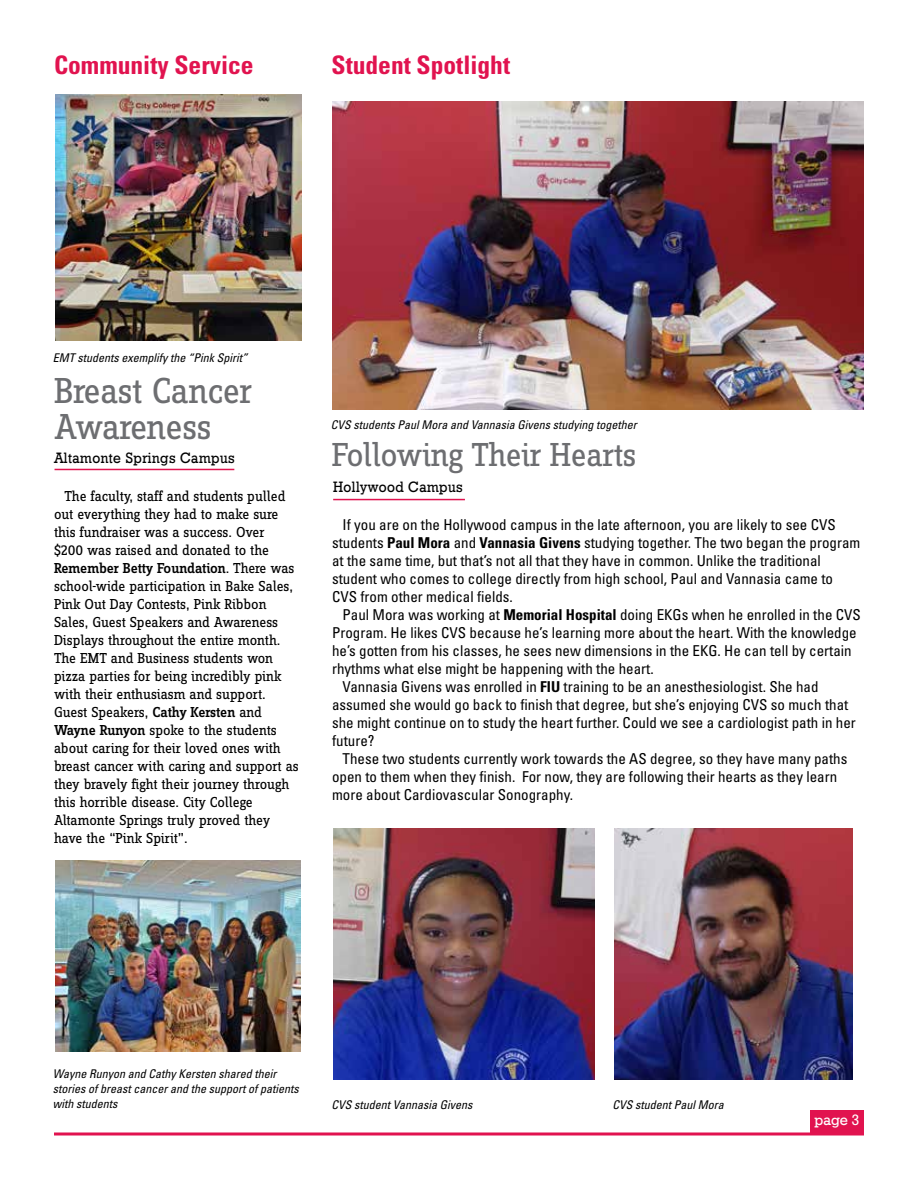
<style>
.page{position:relative;width:918px;height:1188px;background:#fff}
.page>*{position:absolute;margin:0;border:0;box-sizing:border-box;transform-origin:0 0}
.t1{font:37.5px/36px "Zine Slab Dis";letter-spacing:-.015em;color:#6d6e71}
.t2{font:34.5px "Zine Slab Dis";letter-spacing:-.01em;color:#6d6e71}
.t3{font:700 condensed 25.5px "Univers";color:#e1134f}
.t4{font:condensed 15px/18px "Univers";color:#000}
.t5{font:15px/18px "Zine Slab Dis";color:#000}
.t6{font:15px "Geometric Slab 712 BT Medium A";letter-spacing:.03em;color:#000;scale:.95 1}
.t7{font:15px "Geometric Slab 712 BT Medium A";color:#fff}
.t8{font:italic condensed 12px/15px "Univers";color:#000}
.s1{font-weight:500}
.s2{font-weight:700}
</style>
<div class="page">
<svg style="left:54px;top:1132px;width:810px;height:4px;background:#e84d7a"></svg>
<div style="left:810px;top:1110px;width:54px;height:24px;background:#e1134f"></div>
<img style="left:333px;top:828px;width:262px;height:252px">
<img style="left:56px;top:94px;width:245px;height:247px">
<hr style="left:333px;top:499px;width:132px;height:1px;background:#e1134f">
<img style="left:614px;top:828px;width:238px;height:252px">
<img style="left:332px;top:101px;width:532px;height:308px">
<hr style="left:55px;top:469px;width:179px;height:1px;background:#e1134f">
<img style="left:55px;top:860px;width:246px;height:191px">
<h3 class="t3" style="left:54px;top:49px;width:201px">Community Service</h3>
<h3 class="t3" style="left:332px;top:49px;width:180px">Student Spotlight</h3>
<p class="t8" style="left:53px;top:350px;width:196px">EMT students exemplify the “Pink Spirit”</p>
<h1 class="t1" style="left:54px;top:374px;width:200px">Breast Cancer<br>Awareness</h1>
<p class="t6" style="left:55px;top:448px;width:191px">Altamonte Springs Campus</p>
<p class="t5" style="left:54px;top:488px;width:246px;text-indent:10px">The faculty, staff and students pulled out everything they had to make sure this fundraiser was a success. Over<br>$200 was raised and donated to the <span class="s1">Remember Betty Foundation</span>. There was school-wide participation in Bake Sales, Pink Out Day Contests, Pink Ribbon Sales, Guest Speakers and Awareness Displays throughout the entire month.<br>The EMT and Business students won pizza parties for being incredibly pink with their enthusiasm and support.<br>Guest Speakers, <span class="s1">Cathy Kersten</span> and <span class="s1">Wayne Runyon</span> spoke to the students about caring for their loved ones with breast cancer with caring and support as they bravely fight their journey through this horrible disease. City College Altamonte Springs truly proved they have the “Pink Spirit”.</p>
<p class="t8" style="left:331px;top:417px;width:308px">CVS students Paul Mora and Vannasia Givens studying together</p>
<h2 class="t2" style="left:332px;top:438px;width:306px">Following Their Hearts</h2>
<p class="t6" style="left:333px;top:477px;width:138px">Hollywood Campus</p>
<p class="t4" style="left:332px;top:515px;width:530px;text-indent:10px">If you are on the Hollywood campus in the late afternoon, you are likely to see CVS students <span class="s2">Paul Mora</span> and <span class="s2">Vannasia Givens</span> studying together. The two began the program at the same time, but that’s not all that they have in common. Unlike the traditional student who comes to college directly from high school, Paul and Vannasia came to CVS from other medical fields.</p>
<p class="t4" style="left:343px;top:605px;width:520px">Paul Mora was working at <span class="s2">Memorial Hospital</span> doing EKGs when he enrolled in the CVS</p>
<p class="t4" style="left:332px;top:623px;width:526px">Program. He likes CVS because he’s learning more about the heart. With the knowledge</p>
<p class="t4" style="left:332px;top:641px;width:521px">he’s gotten from his classes, he sees new dimensions in the EKG. He can tell by certain</p>
<p class="t4" style="left:332px;top:659px;width:323px">rhythms what else might be happening with the heart.</p>
<p class="t4" style="left:343px;top:677px;width:477px">Vannasia Givens was enrolled in <span class="s2">FIU</span> training to be an anesthesiologist. She had</p>
<p class="t4" style="left:332px;top:695px;width:518px">assumed she would go back to finish that degree, but she’s enjoying CVS so much that</p>
<p class="t4" style="left:332px;top:713px;width:525px">she might continue on to study the heart further. Could we see a cardiologist path in her</p>
<p class="t4" style="left:332px;top:731px;width:44px">future?</p>
<p class="t4" style="left:343px;top:749px;width:506px">These two students currently work towards the AS degree, so they have many paths</p>
<p class="t4" style="left:332px;top:767px;width:507px">open to them when they finish. For now, they are following their hearts as they learn</p>
<p class="t4" style="left:332px;top:785px;width:243px">more about Cardiovascular Sonography.</p>
<p class="t8" style="left:53px;top:1066px;width:247px">Wayne Runyon and Cathy Kersten shared their stories of breast cancer and the support of patients with students</p>
<p class="t8" style="left:332px;top:1097px;width:142px">CVS student Vannasia Givens</p>
<p class="t8" style="left:612px;top:1097px;width:113px">CVS student Paul Mora</p>
<p class="t7" style="left:814px;top:1111px;width:46px">page 3</p>
</div>
